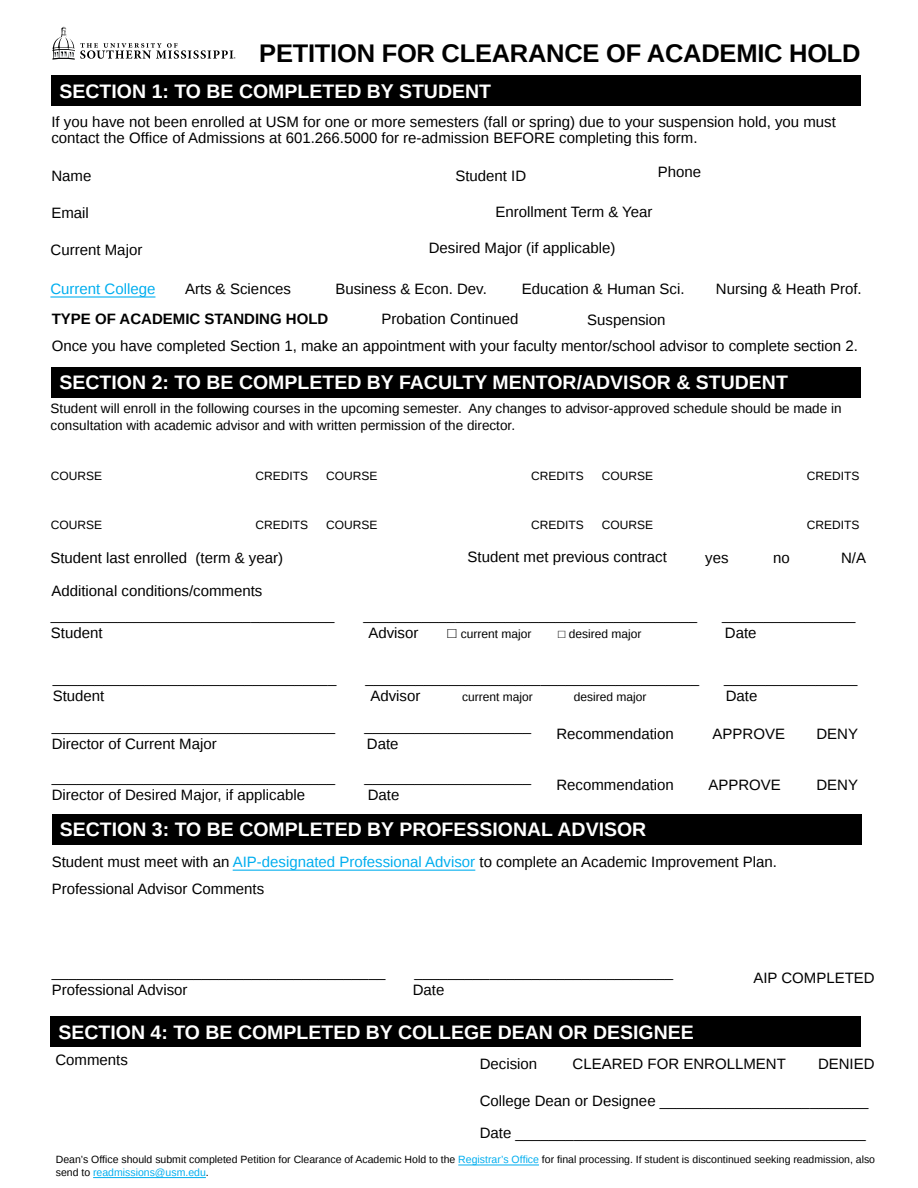
<style>
.page{position:relative;width:918px;height:1188px;background:#fff}
.page>*{position:absolute;margin:0;border:0;box-sizing:border-box;transform-origin:0 0}
.t1{font:700 25.5px "Liberation Sans";letter-spacing:-.01em;color:#000}
.t2{font:700 19.5px "Liberation Sans";color:#fff}
.t3{font:15px/16.5px "Liberation Sans";color:#000}
.t4{font:700 15px "Liberation Sans";color:#000}
.t5{font:15px "Liberation Sans";color:#00aeef}
.t6{font:13.5px/16.5px "Liberation Sans";color:#000}
.t7{font:12px "Liberation Sans";color:#000}
.t8{font:10.5px/12.6px "Liberation Sans";color:#000}
.s1{font-size:15px}
.s2{color:#00aeef}
</style>
<div class="page">
<hr style="left:50px;top:296px;width:105px;height:2px;background:#00aeef">
<div style="left:51px;top:76px;width:810px;height:30px;background:#000"></div>
<div style="left:51px;top:367px;width:810px;height:31px;background:#000"></div>
<div style="left:52px;top:814px;width:810px;height:30px;background:#000"></div>
<div style="left:50px;top:1016px;width:810px;height:31px;background:#000"></div>
<svg style="left:52px;top:26px;width:183px;height:34px"></svg>
<hr style="left:233px;top:870px;width:242px;height:1px;background:#00aeef">
<hr style="left:458px;top:1165px;width:81px;height:1px;background:#00aeef">
<hr style="left:93px;top:1177px;width:113px;height:1px;background:#00aeef">
<p class="t1" style="left:259px;top:35px;width:603px">PETITION FOR CLEARANCE OF ACADEMIC HOLD</p>
<p class="t2" style="left:60px;top:78px;width:433px">SECTION 1: TO BE COMPLETED BY STUDENT</p>
<p class="t3" style="left:51px;top:114px;width:786px">If you have not been enrolled at USM for one or more semesters (fall or spring) due to your suspension hold, you must contact the Office of Admissions at 601.266.5000 for re-admission BEFORE completing this form.</p>
<p class="t3" style="left:658px;top:164px;width:45px">Phone</p>
<p class="t3" style="left:51px;top:168px;width:42px">Name</p>
<p class="t3" style="left:455px;top:168px;width:72px">Student ID</p>
<p class="t3" style="left:51px;top:206px;width:39px">Email</p>
<p class="t3" style="left:495px;top:205px;width:159px">Enrollment Term &amp; Year</p>
<p class="t3" style="left:51px;top:242px;width:93px">Current Major</p>
<p class="t5" style="left:50px;top:281px;width:107px">Current College</p>
<p class="t3" style="left:429px;top:240px;width:188px">Desired Major (if applicable)</p>
<p class="t3" style="left:185px;top:282px;width:107px">Arts &amp; Sciences</p>
<p class="t3" style="left:335px;top:282px;width:153px">Business &amp; Econ. Dev.</p>
<p class="t3" style="left:522px;top:282px;width:164px">Education &amp; Human Sci.</p>
<p class="t3" style="left:716px;top:282px;width:147px">Nursing &amp; Heath Prof.</p>
<p class="t4" style="left:52px;top:309px;width:278px">TYPE OF ACADEMIC STANDING HOLD</p>
<p class="t3" style="left:382px;top:312px;width:138px">Probation Continued</p>
<p class="t3" style="left:587px;top:312px;width:80px">Suspension</p>
<p class="t3" style="left:52px;top:338px;width:808px">Once you have completed Section 1, make an appointment with your faculty mentor/school advisor to complete section 2.</p>
<p class="t2" style="left:60px;top:369px;width:730px">SECTION 2: TO BE COMPLETED BY FACULTY MENTOR/ADVISOR &amp; STUDENT</p>
<p class="t6" style="left:51px;top:401px;width:792px">Student will enroll in the following courses in the upcoming semester. Any changes to advisor-approved schedule should be made in consultation with academic advisor and with written permission of the director.</p>
<p class="t7" style="left:51px;top:469px;width:53px">COURSE</p>
<p class="t7" style="left:256px;top:469px;width:54px">CREDITS</p>
<p class="t7" style="left:326px;top:469px;width:53px">COURSE</p>
<p class="t7" style="left:531px;top:469px;width:54px">CREDITS</p>
<p class="t7" style="left:602px;top:469px;width:53px">COURSE</p>
<p class="t7" style="left:807px;top:469px;width:54px">CREDITS</p>
<p class="t7" style="left:51px;top:518px;width:53px">COURSE</p>
<p class="t7" style="left:256px;top:518px;width:54px">CREDITS</p>
<p class="t7" style="left:326px;top:518px;width:53px">COURSE</p>
<p class="t7" style="left:531px;top:518px;width:54px">CREDITS</p>
<p class="t7" style="left:602px;top:518px;width:53px">COURSE</p>
<p class="t7" style="left:807px;top:518px;width:54px">CREDITS</p>
<p class="t3" style="left:50px;top:551px;width:234px">Student last enrolled (term &amp; year)</p>
<p class="t3" style="left:468px;top:549px;width:201px">Student met previous contract</p>
<p class="t3" style="left:705px;top:551px;width:25px">yes</p>
<p class="t3" style="left:773px;top:551px;width:18px">no</p>
<p class="t3" style="left:841px;top:551px;width:27px">N/A</p>
<p class="t3" style="left:51px;top:583px;width:212px">Additional conditions/comments</p>
<p class="t3" style="left:51px;top:607px;width:285px">__________________________________</p>
<p class="t3" style="left:364px;top:607px;width:335px">________________________________________</p>
<p class="t3" style="left:722px;top:607px;width:135px">________________</p>
<p class="t3" style="left:51px;top:625px;width:53px">Student</p>
<p class="t3" style="left:368px;top:625px;width:52px">Advisor</p>
<p class="t7" style="left:448px;top:627px;width:85px"><span class="s1">□</span> current major</p>
<p class="t7" style="left:558px;top:627px;width:85px">□ desired major</p>
<p class="t3" style="left:725px;top:625px;width:33px">Date</p>
<p class="t3" style="left:53px;top:670px;width:285px">__________________________________</p>
<p class="t3" style="left:366px;top:670px;width:335px">________________________________________</p>
<p class="t3" style="left:724px;top:670px;width:135px">________________</p>
<p class="t3" style="left:53px;top:688px;width:53px">Student</p>
<p class="t3" style="left:370px;top:688px;width:52px">Advisor</p>
<p class="t7" style="left:462px;top:690px;width:72px">current major</p>
<p class="t7" style="left:574px;top:690px;width:74px">desired major</p>
<p class="t3" style="left:726px;top:688px;width:33px">Date</p>
<p class="t3" style="left:52px;top:718px;width:285px">__________________________________</p>
<p class="t3" style="left:364px;top:718px;width:168px">____________________</p>
<p class="t3" style="left:556px;top:726px;width:119px">Recommendation</p>
<p class="t3" style="left:713px;top:726px;width:74px">APPROVE</p>
<p class="t3" style="left:816px;top:726px;width:43px">DENY</p>
<p class="t3" style="left:52px;top:736px;width:167px">Director of Current Major</p>
<p class="t3" style="left:367px;top:736px;width:33px">Date</p>
<p class="t3" style="left:52px;top:769px;width:285px">__________________________________</p>
<p class="t3" style="left:364px;top:769px;width:168px">____________________</p>
<p class="t3" style="left:556px;top:777px;width:119px">Recommendation</p>
<p class="t3" style="left:708px;top:777px;width:74px">APPROVE</p>
<p class="t3" style="left:816px;top:777px;width:43px">DENY</p>
<p class="t3" style="left:52px;top:787px;width:255px">Director of Desired Major, if applicable</p>
<p class="t3" style="left:368px;top:787px;width:33px">Date</p>
<p class="t2" style="left:60px;top:816px;width:588px">SECTION 3: TO BE COMPLETED BY PROFESSIONAL ADVISOR</p>
<p class="t3" style="left:52px;top:855px;width:727px">Student must meet with an <span class="s2">AIP-designated Professional Advisor</span> to complete an Academic Improvement Plan.</p>
<p class="t3" style="left:52px;top:881px;width:214px">Professional Advisor Comments</p>
<p class="t3" style="left:52px;top:964px;width:335px">________________________________________</p>
<p class="t3" style="left:415px;top:964px;width:260px">_______________________________</p>
<p class="t3" style="left:52px;top:982px;width:137px">Professional Advisor</p>
<p class="t3" style="left:413px;top:982px;width:33px">Date</p>
<p class="t2" style="left:59px;top:1018px;width:637px">SECTION 4: TO BE COMPLETED BY COLLEGE DEAN OR DESIGNEE</p>
<p class="t3" style="left:753px;top:970px;width:123px">AIP COMPLETED</p>
<p class="t3" style="left:55px;top:1052px;width:74px">Comments</p>
<p class="t3" style="left:480px;top:1056px;width:59px">Decision</p>
<p class="t3" style="left:573px;top:1056px;width:215px">CLEARED FOR ENROLLMENT</p>
<p class="t3" style="left:818px;top:1056px;width:58px">DENIED</p>
<p class="t3" style="left:480px;top:1094px;width:390px">College Dean or Designee _________________________</p>
<p class="t3" style="left:480px;top:1125px;width:388px">Date __________________________________________</p>
<p class="t8" style="left:56px;top:1154px;width:821px">Dean’s Office should submit completed Petition for Clearance of Academic Hold to the <span class="s2">Registrar’s Office</span> for final processing. If student is discontinued seeking readmission, also send to <span class="s2">readmissions@usm.edu</span>.</p>
</div>
